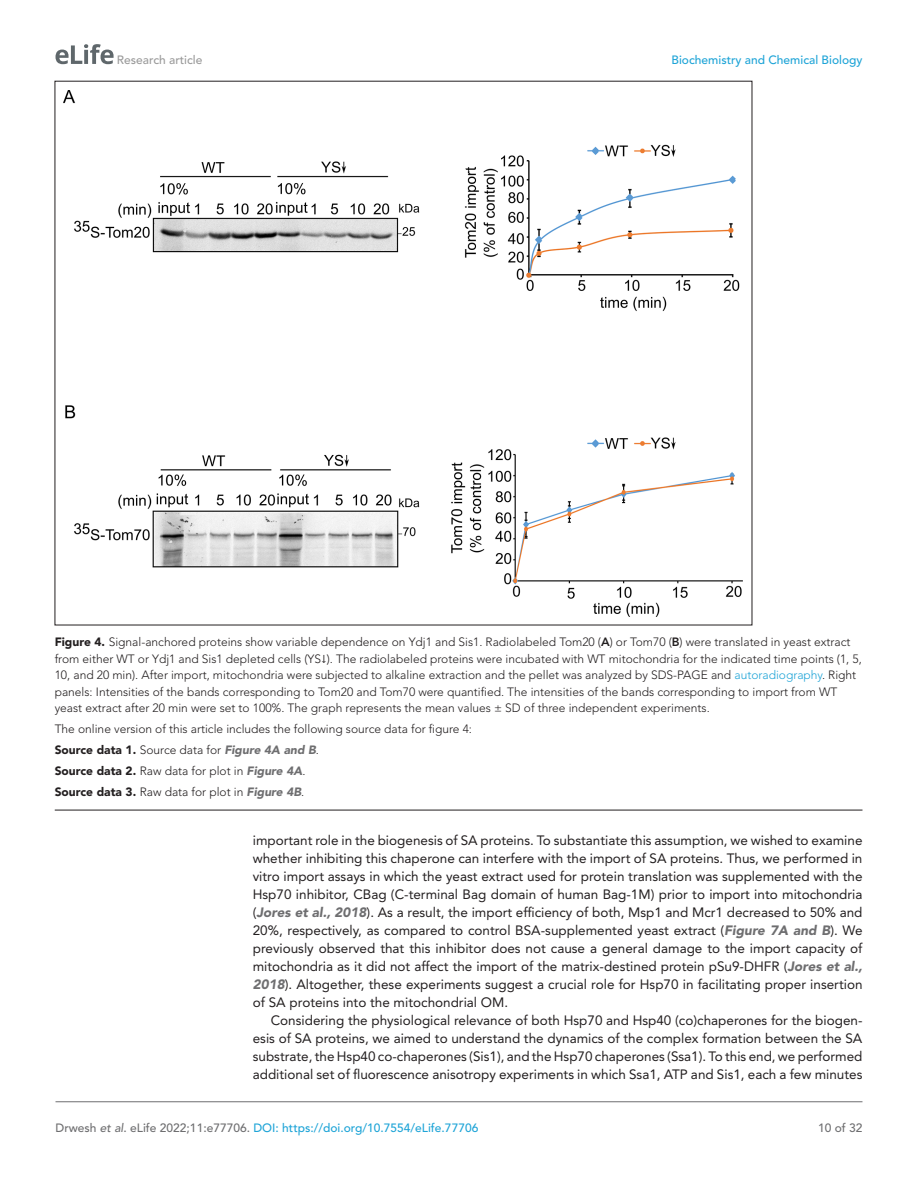
<style>
.page{position:relative;width:918px;height:1188px;background:#fff}
.page>*{position:absolute;margin:0;border:0;box-sizing:border-box;transform-origin:0 0}
.t1{font:13.5px/18px "Avenir LT Std";color:#231f20;text-align:justify}
.t2{font:300 12px/16.5px "Avenir LT Std";color:#231f20}
.t3{font:500 12px "Avenir LT Std";color:#1ea4d7}
.t4{font:500 12px "Avenir LT Std";color:#9a9a9a}
.t5{font:500 12px "Avenir LT Std";color:#6e6e70}
.s1{font-weight:900}
.s2{font-weight:800}
.s3{color:#1ea4d7}
.s4{font-weight:900;font-style:italic;color:#6e6e70}
.s5{color:#6e6e70}
.s6{font-style:italic;color:#6e6e70}
</style>
<div class="page">
<svg style="left:56px;top:44px;width:58px;height:20px"></svg>
<hr style="left:56px;top:1101px;width:806px;height:1px;background:#6e6e70">
<hr style="left:55px;top:810px;width:807px;height:1px;background:#231f20">
<img style="left:64px;top:90px;width:679px;height:526px">
<p class="t4" style="left:117px;top:53px;width:87px">Research article</p>
<p class="t3" style="left:672px;top:53px;width:192px">Biochemistry and Chemical Biology</p>
<p class="t2" style="left:55px;top:634px;width:809px"><span class="s1">Figure 4.</span> Signal-anchored proteins show variable dependence on Ydj1 and Sis1. Radiolabeled Tom20 (<span class="s2">A</span>) or Tom70 (<span class="s2">B</span>) were translated in yeast extract from either WT or Ydj1 and Sis1 depleted cells (YS↓). The radiolabeled proteins were incubated with WT mitochondria for the indicated time points (1, 5, 10, and 20 min). After import, mitochondria were subjected to alkaline extraction and the pellet was analyzed by SDS-PAGE and <span class="s3">autoradiography</span>. Right panels: Intensities of the bands corresponding to Tom20 and Tom70 were quantified. The intensities of the bands corresponding to import from WT yeast extract after 20 min were set to 100%. The graph represents the mean values ± SD of three independent experiments.</p>
<p class="t2" style="left:55px;top:719px;width:419px;line-height:21px">The online version of this article includes the following source data for figure 4:<br><span class="s1">Source data 1.</span> Source data for <span class="s4">Figure 4A and B</span>.<br><span class="s1">Source data 2.</span> Raw data for plot in <span class="s4">Figure 4A</span>.<br><span class="s1">Source data 3.</span> Raw data for plot in <span class="s4">Figure 4B</span>.</p>
<p class="t1" style="left:253px;top:832px;width:611px">important role in the biogenesis of SA proteins. To substantiate this assumption, we wished to examine whether inhibiting this chaperone can interfere with the import of SA proteins. Thus, we performed in vitro import assays in which the yeast extract used for protein translation was supplemented with the Hsp70 inhibitor, CBag (C-terminal Bag domain of human Bag-1M) prior to import into mitochondria (<span class="s4">Jores et al., 2018</span>). As a result, the import efficiency of both, Msp1 and Mcr1 decreased to 50% and 20%, respectively, as compared to control BSA-supplemented yeast extract (<span class="s4">Figure 7A and B</span>). We previously observed that this inhibitor does not cause a general damage to the import capacity of mitochondria as it did not affect the import of the matrix-destined protein pSu9-DHFR (<span class="s4">Jores et al., 2018</span>). Altogether, these experiments suggest a crucial role for Hsp70 in facilitating proper insertion of SA proteins into the mitochondrial OM.</p>
<p class="t1" style="left:253px;top:1012px;width:611px;text-indent:18px">Considering the physiological relevance of both Hsp70 and Hsp40 (co)chaperones for the biogen&shy;esis of SA proteins, we aimed to understand the dynamics of the complex formation between the SA substrate, the Hsp40 co-chaperones (Sis1), and the Hsp70 chaperones (Ssa1). To this end, we performed additional set of fluorescence anisotropy experiments in which Ssa1, ATP and Sis1, each a few minutes</p>
<p class="t3" style="left:56px;top:1121px;width:424px"><span class="s5">Drwesh</span> <span class="s6">et al</span><span class="s5">. eLife 2022;11:e77706.</span> DOI: https://doi.org/10.7554/eLife.77706</p>
<p class="t5" style="left:818px;top:1121px;width:46px">10 of 32</p>
</div>
